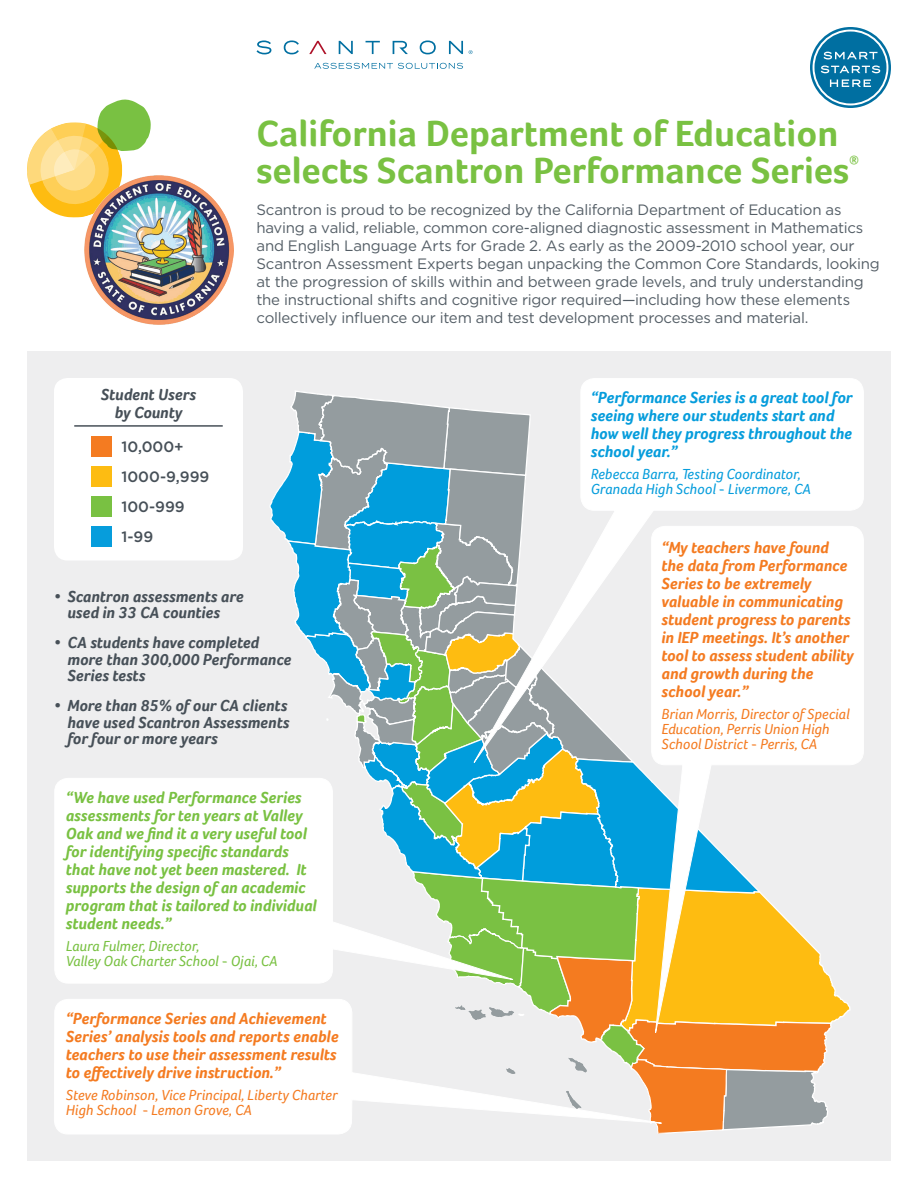
<style>
.page{position:relative;width:918px;height:1188px;background:#fff}
.page>*{position:absolute;margin:0;border:0;box-sizing:border-box;transform-origin:0 0}
.Page_TItle{font:700 37.5px/37.5px "Foco";color:#79c142}
.Quote-small{font:italic 700 16.5px/18px "Foco";color:#f47b21}
.Quote-small-2{font:italic 700 16.5px/18px "Foco";color:#79c142}
.Quote-small-3{font:italic 700 16.5px/16.5px "Foco";color:#475058}
.Quote-small-4{font:italic 700 16.5px/18px "Foco";color:#069ddc}
.Body{font:15px/18px "Gotham";letter-spacing:-.015em;color:#545e66}
.Quote_Attribution{font:italic 15px/15px "Foco";color:#f47b21}
.Quote_Attribution-2{font:italic 15px/15px "Foco";color:#069ddc}
.Quote_Attribution-3{font:italic 15px/15px "Foco";color:#79c142}
.Quote-small-5{font:500 15px "Gotham";color:#475058}
.Page_TItle-2{font:700 12.3px "Foco";color:#79c142}
</style>
<div class="page">
<div style="left:27px;top:351px;width:864px;height:810px;background:#eeeeef"></div>
<svg style="left:270px;top:391px;width:558px;height:742px"></svg>
<svg style="left:27px;top:99px;width:124px;height:119px"></svg>
<img style="left:85px;top:176px;width:149px;height:149px">
<svg style="left:810px;top:27px;width:81px;height:81px"></svg>
<svg style="left:257px;top:40px;width:206px;height:14px"></svg>
<svg style="left:314px;top:63px;width:149px;height:6px"></svg>
<svg style="left:469px;top:50px;width:3px;height:4px"></svg>
<svg style="left:54px;top:778px;width:469px;height:206px"></svg>
<svg style="left:467px;top:378px;width:397px;height:396px"></svg>
<svg style="left:651px;top:526px;width:213px;height:521px"></svg>
<svg style="left:54px;top:999px;width:625px;height:135px"></svg>
<div style="left:54px;top:378px;width:189px;height:183px;background:#fff;border-radius:14px"></div>
<hr style="left:74px;top:425px;width:149px;height:2px;background:#475058">
<div style="left:91px;top:437px;width:20px;height:20px;background:#f47b21"></div>
<div style="left:91px;top:466px;width:20px;height:21px;background:#fdbc12"></div>
<div style="left:91px;top:496px;width:20px;height:21px;background:#79c142"></div>
<div style="left:91px;top:526px;width:20px;height:21px;background:#069ddc"></div>
<p class="Page_TItle" style="left:256px;top:114px;width:594px">California Department of Education selects Scantron Performance Series</p>
<p class="Page_TItle-2" style="left:849px;top:153px;width:12px">®</p>
<p class="Body" style="left:256px;top:200px;width:625px">Scantron is proud to be recognized by the California Department of Education as having a valid, reliable, common core-aligned diagnostic assessment in Mathematics and English Language Arts for Grade 2. As early as the 2009-2010 school year, our Scantron Assessment Experts began unpacking the Common Core Standards, looking at the progression of skills within and between grade levels, and truly understanding the instructional shifts and cognitive rigor required—including how these elements collectively influence our item and test development processes and material.</p>
<p class="Quote-small-3" style="left:101px;top:386px;width:97px;line-height:18px;text-align:center">Student Users by County</p>
<p class="Quote-small-5" style="left:122px;top:437px;width:64px">10,000+</p>
<p class="Quote-small-5" style="left:122px;top:467px;width:89px">1000-9,999</p>
<p class="Quote-small-5" style="left:122px;top:497px;width:65px">100-999</p>
<p class="Quote-small-5" style="left:122px;top:527px;width:33px">1-99</p>
<p class="Quote-small-3" style="left:68px;top:588px;width:178px;text-indent:-14px">• Scantron assessments are used in 33 CA counties</p>
<p class="Quote-small-3" style="left:68px;top:634px;width:225px;text-indent:-14px">• CA students have completed more than 300,000 Performance<br>Series tests</p>
<p class="Quote-small-3" style="left:68px;top:697px;width:224px;text-indent:-14px">• More than 85% of our CA clients have used Scantron Assessments for four or more years</p>
<p class="Quote-small-2" style="left:66px;top:789px;width:252px">“We have used Performance Series assessments for ten years at Valley<br>Oak and we find it a very useful tool for identifying specific standards that have not yet been mastered. It supports the design of an academic program that is tailored to individual student needs.”</p>
<p class="Quote_Attribution-3" style="left:66px;top:939px;width:213px">Laura Fulmer, Director,<br>Valley Oak Charter School - Ojai, CA</p>
<p class="Quote-small" style="left:66px;top:1010px;width:274px">“Performance Series and Achievement Series’ analysis tools and reports enable teachers to use their assessment results to effectively drive instruction.”</p>
<p class="Quote_Attribution" style="left:66px;top:1087px;width:273px">Steve Robinson, Vice Principal, Liberty Charter<br>High School - Lemon Grove, CA</p>
<p class="Quote-small-4" style="left:591px;top:389px;width:263px">“Performance Series is a great tool for seeing where our students start and how well they progress throughout the school year.”</p>
<p class="Quote_Attribution-2" style="left:591px;top:466px;width:222px">Rebecca Barra, Testing Coordinator,<br>Granada High School - Livermore, CA</p>
<p class="Quote-small" style="left:662px;top:538px;width:194px">“My teachers have found the data from Performance<br>Series to be extremely valuable in communicating student progress to parents in IEP meetings. It’s another tool to assess student ability and growth during the school year.”</p>
<p class="Quote_Attribution" style="left:662px;top:706px;width:189px">Brian Morris, Director of Special<br>Education, Perris Union High<br>School District - Perris, CA</p>
</div>
